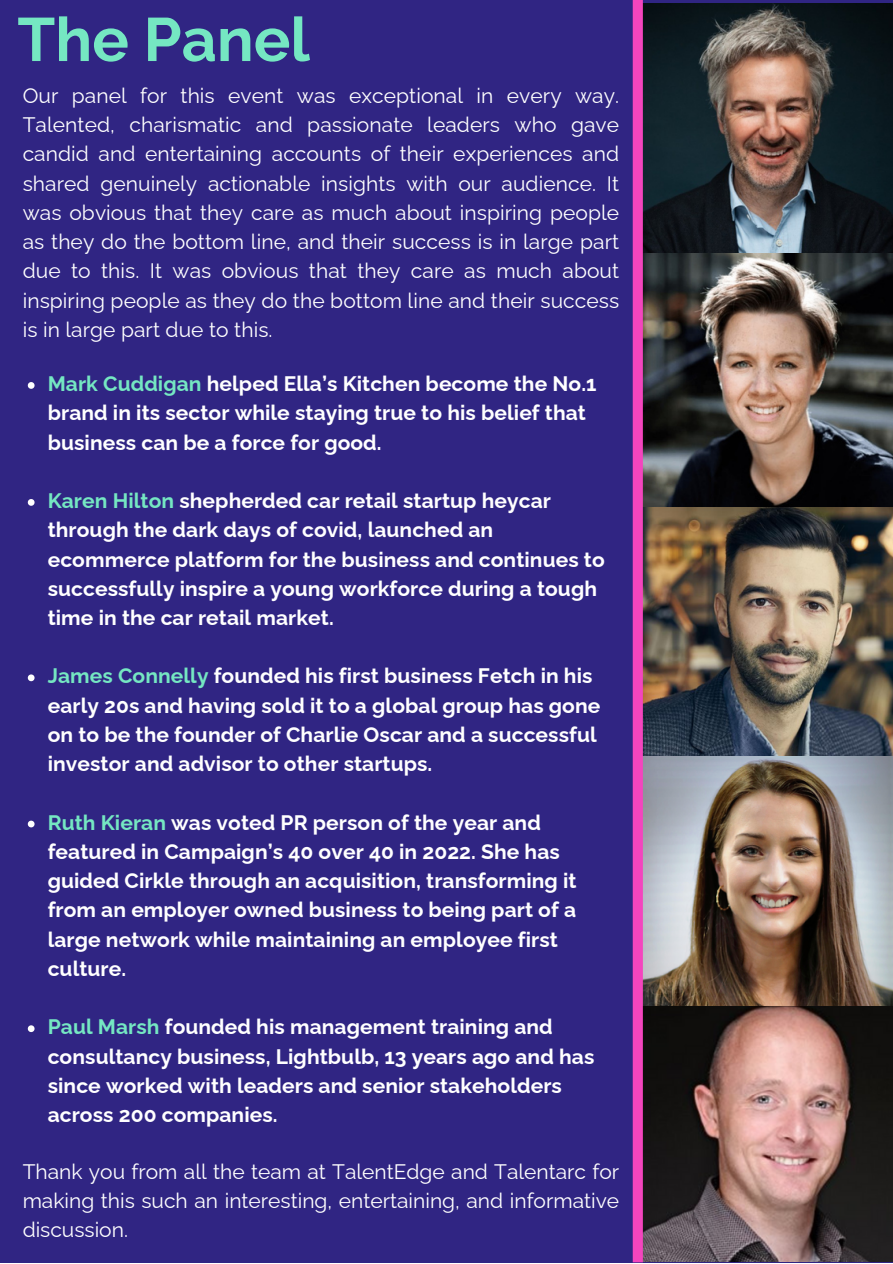
<style>
.page{position:relative;width:893px;height:1264px;background:#fff}
.page>*{position:absolute;margin:0;border:0;box-sizing:border-box;transform-origin:0 0}
.t1{font:700 61.2px "Raleway";color:#75e7c2}
.t2{font:700 21px/29.2px "Raleway";letter-spacing:.005em;color:#fff}
.t3{font:21px/29.2px "Raleway";color:#fff;text-align:justify}
.s1{color:#75e7c2}
</style>
<div class="page">
<div style="left:0;top:0;width:892px;height:1262px;background:#302583"></div>
<img style="left:642px;top:3px;width:250px;height:496px">
<img style="left:642px;top:499px;width:250px;height:257px">
<img style="left:642px;top:756px;width:250px;height:250px">
<img style="left:642px;top:1006px;width:250px;height:255px">
<div style="left:632px;top:0;width:10px;height:1262px;background:#f445be"></div>
<svg style="left:28px;top:382px;width:7px;height:7px"></svg>
<svg style="left:28px;top:499px;width:7px;height:7px"></svg>
<svg style="left:28px;top:674px;width:7px;height:7px"></svg>
<svg style="left:28px;top:820px;width:7px;height:7px"></svg>
<svg style="left:28px;top:1025px;width:7px;height:7px"></svg>
<p class="t1" style="left:17px;top:3px;width:294px">The Panel</p>
<p class="t3" style="left:23px;top:81px;width:598px">Our panel for this event was exceptional in every way.<br>Talented, charismatic and passionate leaders who gave candid and entertaining accounts of their experiences and shared genuinely actionable insights with our audience. It was obvious that they care as much about inspiring people as they do the bottom line, and their success is in large part due to this. It was obvious that they care as much about inspiring people as they do the bottom line and their success is in large part due to this.</p>
<p class="t2" style="left:48px;top:369px;width:550px"><span class="s1">Mark Cuddigan</span> helped Ella’s Kitchen become the No.1 brand in its sector while staying true to his belief that business can be a force for good.</p>
<p class="t2" style="left:48px;top:486px;width:558px"><span class="s1">Karen Hilton</span> shepherded car retail startup heycar through the dark days of covid, launched an ecommerce platform for the business and continues to successfully inspire a young workforce during a tough time in the car retail market.</p>
<p class="t2" style="left:48px;top:661px;width:554px"><span class="s1">James Connelly</span> founded his first business Fetch in his early 20s and having sold it to a global group has gone on to be the founder of Charlie Oscar and a successful investor and advisor to other startups.</p>
<p class="t2" style="left:48px;top:807px;width:530px"><span class="s1">Ruth Kieran</span> was voted PR person of the year and featured in Campaign’s 40 over 40 in 2022. She has guided Cirkle through an acquisition, transforming it from an employer owned business to being part of a large network while maintaining an employee first culture.</p>
<p class="t2" style="left:48px;top:1012px;width:548px"><span class="s1">Paul Marsh</span> founded his management training and consultancy business, Lightbulb, 13 years ago and has since worked with leaders and senior stakeholders across 200 companies.</p>
<p class="t3" style="left:23px;top:1156px;width:598px">Thank you from all the team at TalentEdge and Talentarc for making this such an interesting, entertaining, and informative discussion.</p>
</div>
